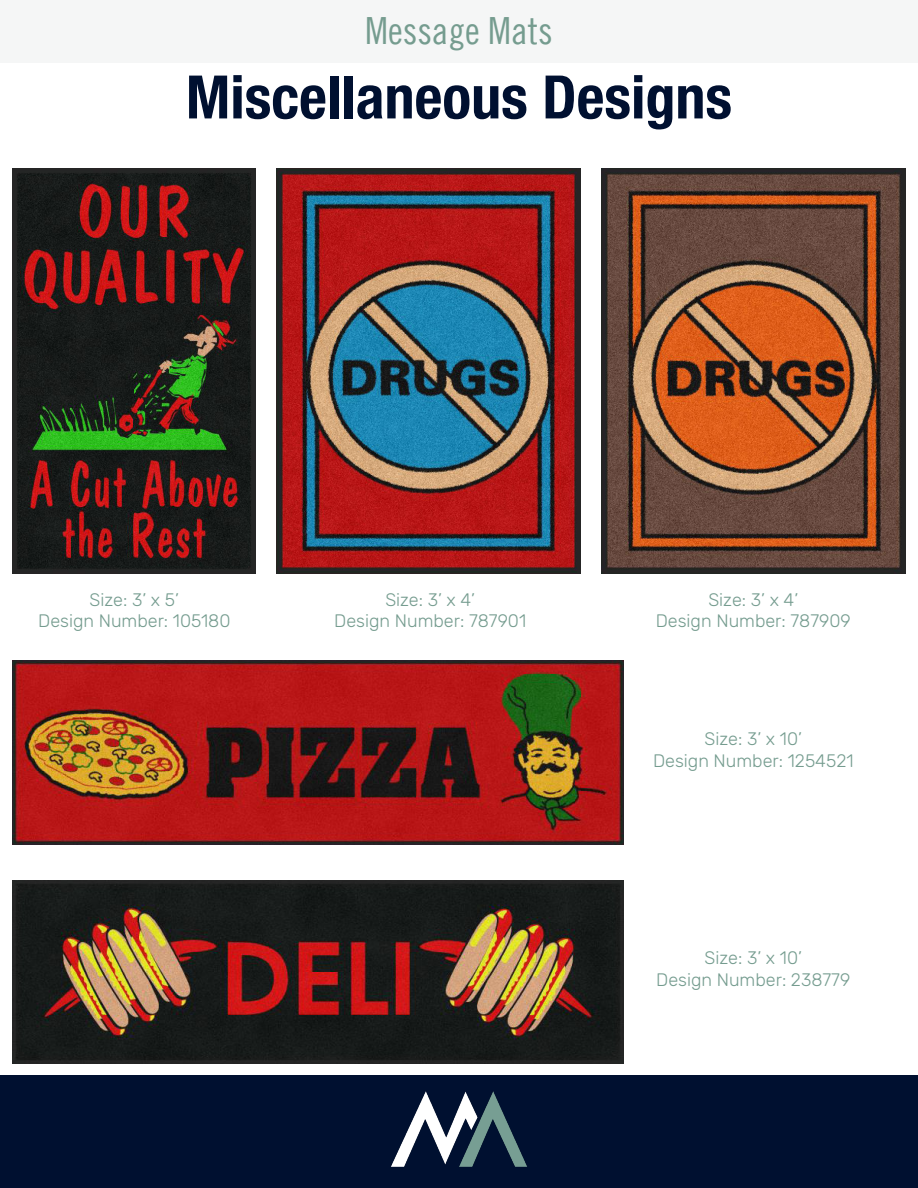
<style>
.page{position:relative;width:918px;height:1188px;background:#fff}
.page>*{position:absolute;margin:0;border:0;box-sizing:border-box;transform-origin:0 0}
.t1{font:700 condensed 60px "Helvetica Neue LT Pro";color:#001030}
.t2{font:37.5px "Trade Gothic LT Pro Cn 18";color:#759c8f}
.t3{font:300 18px "Rubik";color:#759c8f}
</style>
<div class="page">
<div style="left:0;top:0;width:918px;height:63px;background:#f5f6f6"></div>
<div style="left:0;top:1076px;width:918px;height:112px;background:#001030"></div>
<img style="left:391px;top:1092px;width:136px;height:75px">
<img style="left:13px;top:168px;width:243px;height:405px">
<img style="left:277px;top:168px;width:303px;height:405px">
<img style="left:601px;top:168px;width:304px;height:405px">
<img style="left:13px;top:661px;width:610px;height:183px">
<img style="left:13px;top:880px;width:610px;height:183px">
<h2 class="t2" style="left:365px;top:9px;width:189px">Message Mats</h2>
<p class="t1" style="left:186px;top:61px;width:548px">Miscellaneous Designs</p>
<p class="t3" style="left:90px;top:589px;width:91px">Size: 3’ x 5’</p>
<p class="t3" style="left:38px;top:611px;width:194px">Design Number: 105180</p>
<p class="t3" style="left:385px;top:589px;width:91px">Size: 3’ x 4’</p>
<p class="t3" style="left:334px;top:611px;width:193px">Design Number: 787901</p>
<p class="t3" style="left:708px;top:589px;width:91px">Size: 3’ x 4’</p>
<p class="t3" style="left:656px;top:611px;width:197px">Design Number: 787909</p>
<p class="t3" style="left:705px;top:729px;width:99px">Size: 3’ x 10’</p>
<p class="t3" style="left:653px;top:750px;width:202px">Design Number: 1254521</p>
<p class="t3" style="left:705px;top:948px;width:99px">Size: 3’ x 10’</p>
<p class="t3" style="left:656px;top:970px;width:196px">Design Number: 238779</p>
</div>
